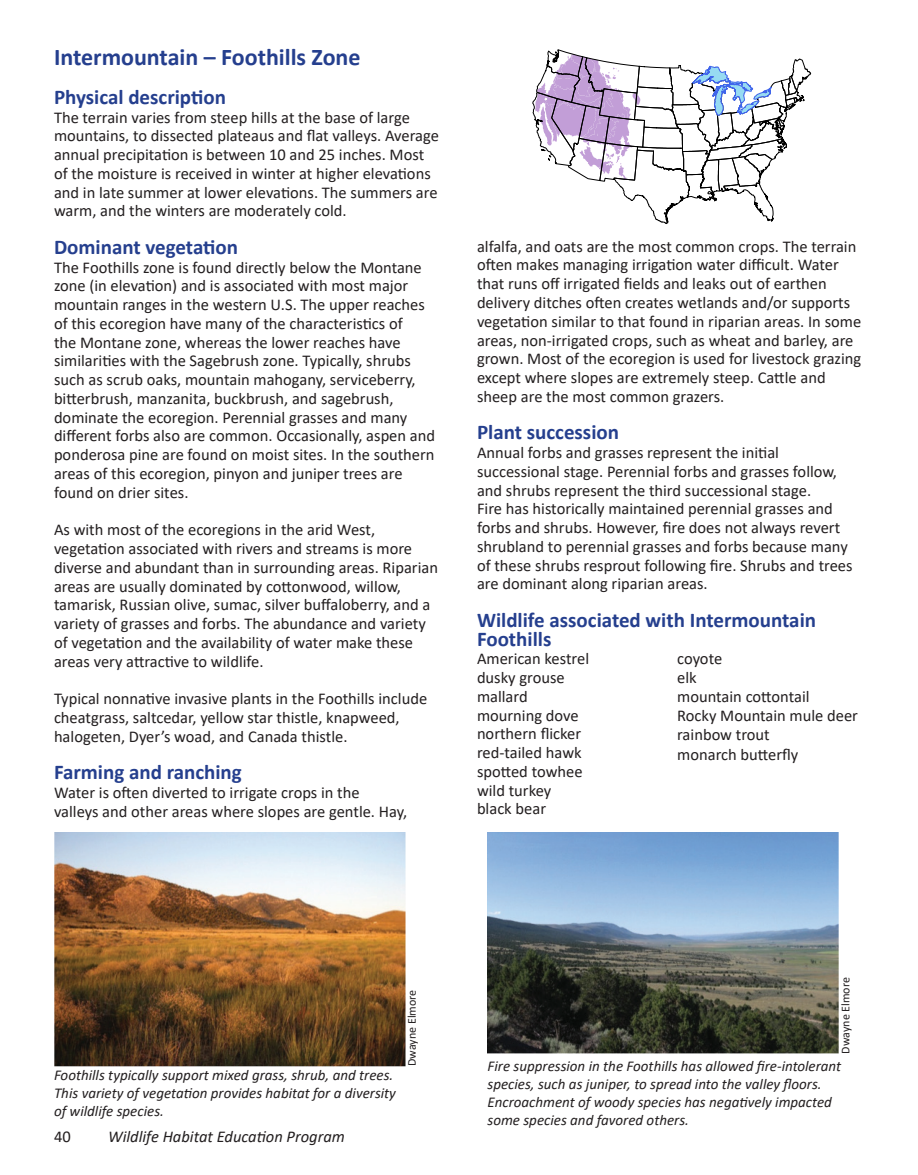
<style>
.page{position:relative;width:918px;height:1175px;background:#fff}
.page>*{position:absolute;margin:0;border:0;box-sizing:border-box;transform-origin:0 0}
.Section_Header{font:700 24px "Calibri";color:#253f8e}
.t1{font:700 21px/18.8px "Calibri";color:#253f8e}
.t2{font:16.5px/18.8px "Calibri";color:#231f20}
.t3{font:italic 16.5px "Calibri";color:#231f20}
.t4{font:italic 15px/18px "Calibri";color:#231f20}
.t5{font:12px "Calibri";color:#231f20}
</style>
<div class="page">
<svg style="left:532px;top:49px;width:279px;height:175px"></svg>
<img style="left:54px;top:832px;width:351px;height:234px">
<img style="left:488px;top:832px;width:351px;height:221px">
<p class="Section_Header" style="left:54px;top:40px;width:308px">Intermountain – Foothills Zone</p>
<p class="t1" style="left:54px;top:87px;width:174px">Physical description</p>
<p class="t2" style="left:54px;top:107px;width:386px">The terrain varies from steep hills at the base of large mountains, to dissected plateaus and flat valleys. Average annual precipitation is between 10 and 25 inches. Most of the moisture is received in winter at higher elevations and in late summer at lower elevations. The summers are warm, and the winters are moderately cold.</p>
<p class="t1" style="left:54px;top:237px;width:186px">Dominant vegetation</p>
<p class="t2" style="left:54px;top:257px;width:383px">The Foothills zone is found directly below the Montane zone (in elevation) and is associated with most major mountain ranges in the western U.S. The upper reaches of this ecoregion have many of the characteristics of<br>the Montane zone, whereas the lower reaches have similarities with the Sagebrush zone. Typically, shrubs such as scrub oaks, mountain mahogany, serviceberry, bitterbrush, manzanita, buckbrush, and sagebrush, dominate the ecoregion. Perennial grasses and many different forbs also are common. Occasionally, aspen and ponderosa pine are found on moist sites. In the southern areas of this ecoregion, pinyon and juniper trees are found on drier sites.</p>
<p class="t2" style="left:54px;top:520px;width:386px">As with most of the ecoregions in the arid West, vegetation associated with rivers and streams is more diverse and abundant than in surrounding areas. Riparian areas are usually dominated by cottonwood, willow, tamarisk, Russian olive, sumac, silver buffaloberry, and a variety of grasses and forbs. The abundance and variety of vegetation and the availability of water make these areas very attractive to wildlife.</p>
<p class="t2" style="left:54px;top:689px;width:375px">Typical nonnative invasive plants in the Foothills include cheatgrass, saltcedar, yellow star thistle, knapweed, halogeten, Dyer’s woad, and Canada thistle.</p>
<p class="t1" style="left:54px;top:762px;width:189px">Farming and ranching</p>
<p class="t2" style="left:54px;top:782px;width:355px">Water is often diverted to irrigate crops in the valleys and other areas where slopes are gentle. Hay,</p>
<p class="t2" style="left:477px;top:236px;width:386px">alfalfa, and oats are the most common crops. The terrain often makes managing irrigation water difficult. Water that runs off irrigated fields and leaks out of earthen delivery ditches often creates wetlands and/or supports vegetation similar to that found in riparian areas. In some areas, non-irrigated crops, such as wheat and barley, are grown. Most of the ecoregion is used for livestock grazing except where slopes are extremely steep. Cattle and sheep are the most common grazers.</p>
<p class="t1" style="left:477px;top:423px;width:144px">Plant succession</p>
<p class="t2" style="left:477px;top:443px;width:377px">Annual forbs and grasses represent the initial successional stage. Perennial forbs and grasses follow, and shrubs represent the third successional stage.<br>Fire has historically maintained perennial grasses and forbs and shrubs. However, fire does not always revert shrubland to perennial grasses and forbs because many of these shrubs resprout following fire. Shrubs and trees are dominant along riparian areas.</p>
<p class="t1" style="left:477px;top:610px;width:341px">Wildlife associated with Intermountain<br>Foothills</p>
<p class="t2" style="left:477px;top:649px;width:114px">American kestrel</p>
<p class="t2" style="left:477px;top:668px;width:89px">dusky grouse</p>
<p class="t2" style="left:477px;top:686px;width:52px">mallard</p>
<p class="t2" style="left:477px;top:705px;width:103px">mourning dove</p>
<p class="t2" style="left:477px;top:724px;width:106px">northern flicker</p>
<p class="t2" style="left:477px;top:743px;width:106px">red-tailed hawk</p>
<p class="t2" style="left:477px;top:761px;width:107px">spotted towhee</p>
<p class="t2" style="left:477px;top:780px;width:76px">wild turkey</p>
<p class="t2" style="left:477px;top:799px;width:71px">black bear</p>
<p class="t2" style="left:677px;top:649px;width:46px">coyote</p>
<p class="t2" style="left:677px;top:668px;width:21px">elk</p>
<p class="t2" style="left:677px;top:686px;width:134px">mountain cottontail</p>
<p class="t2" style="left:677px;top:705px;width:182px">Rocky Mountain mule deer</p>
<p class="t2" style="left:677px;top:725px;width:94px">rainbow trout</p>
<p class="t2" style="left:677px;top:745px;width:123px">monarch butterfly</p>
<p class="t4" style="left:54px;top:1065px;width:344px">Foothills typically support mixed grass, shrub, and trees.<br>This variety of vegetation provides habitat for a diversity of wildlife species.</p>
<p class="t2" style="left:54px;top:1126px;width:18px">40</p>
<p class="t3" style="left:108px;top:1124px;width:238px">Wildlife Habitat Education Program</p>
<p class="t5" style="left:404px;top:1066px;width:78px;rotate:-90deg">Dwayne Elmore</p>
<p class="t5" style="left:837px;top:1053px;width:78px;rotate:-90deg">Dwayne Elmore</p>
<p class="t4" style="left:488px;top:1055px;width:355px">Fire suppression in the Foothills has allowed fire-intolerant species, such as juniper, to spread into the valley floors.<br>Encroachment of woody species has negatively impacted some species and favored others.</p>
</div>
